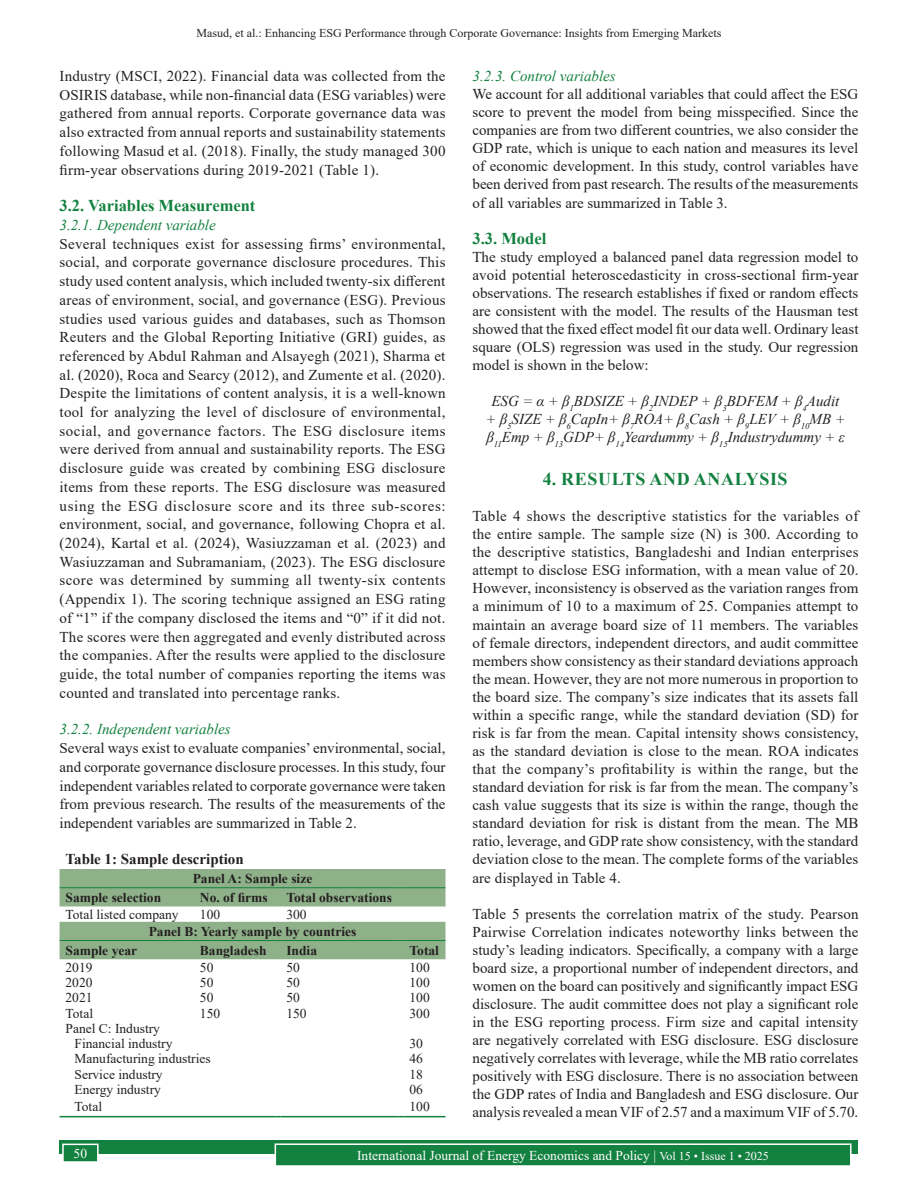
<style>
.page{position:relative;width:918px;height:1188px;background:#fff}
.page>*{position:absolute;margin:0;border:0;box-sizing:border-box;transform-origin:0 0}
.t1{font:700 18px "Times New Roman";letter-spacing:.035em;color:#13813f}
.t2{font:700 16.5px "Times New Roman";color:#13813f}
.TX{font:15px/18px "Times New Roman";color:#231f20;text-align:justify}
.TX-2{font:italic 15px/18px "Times New Roman";color:#231f20;text-align:center}
.t3{font:italic 15px "Times New Roman";color:#13813f}
.TT{font:700 15px "Times New Roman";color:#231f20}
.TB{font:13.5px "Times New Roman";color:#231f20}
.TCH{font:700 13.5px "Times New Roman";color:#231f20}
.t4{font:13.5px "Times New Roman";color:#fff}
.TBL{font:13.5px "Times New Roman";color:#231f20}
.t5{font:12px "Times New Roman";color:#231f20}
.s1{font-size:12px}
</style>
<div class="page">
<div style="left:60px;top:1140px;width:798px;height:13px;background:#13813f"></div>
<div style="left:275px;top:1144px;width:576px;height:22px;background:#13813f"></div>
<div style="left:275px;top:1143px;width:577px;height:24px;border:2px solid #fff"></div>
<div style="left:63px;top:1144px;width:35px;height:18px;background:#13813f"></div>
<div style="left:62px;top:1144px;width:37px;height:19px;border:2px solid #fff"></div>
<svg style="left:60px;top:869px;width:386px;height:90px"></svg>
<hr style="left:404px;top:940px;width:42px;height:1px;background:#13813f">
<hr style="left:60px;top:1116px;width:129px;height:1px;background:#13813f">
<hr style="left:194px;top:1116px;width:81px;height:1px;background:#13813f">
<hr style="left:280px;top:1116px;width:119px;height:1px;background:#13813f">
<hr style="left:404px;top:1116px;width:42px;height:1px;background:#13813f">
<p class="t5" style="left:197px;top:25px;width:526px">Masud, et al.: Enhancing ESG Performance through Corporate Governance: Insights from Emerging Markets</p>
<p class="TX" style="left:60px;top:66px;width:388px;line-height:18.8px">Industry (MSCI, 2022). Financial data was collected from the OSIRIS database, while non-financial data (ESG variables) were gathered from annual reports. Corporate governance data was also extracted from annual reports and sustainability statements following Masud et al. (2018). Finally, the study managed 300 firm-year observations during 2019-2021 (Table 1).</p>
<h2 class="t2" style="left:60px;top:194px;width:197px">3.2. Variables Measurement</h2>
<h3 class="t3" style="left:60px;top:215px;width:158px">3.2.1. Dependent variable</h3>
<p class="TX" style="left:60px;top:234px;width:388px;line-height:18.8px">Several techniques exist for assessing firms’ environmental, social, and corporate governance disclosure procedures. This study used content analysis, which included twenty-six different areas of environment, social, and governance (ESG). Previous studies used various guides and databases, such as Thomson Reuters and the Global Reporting Initiative (GRI) guides, as referenced by Abdul Rahman and Alsayegh (2021), Sharma et al. (2020), Roca and Searcy (2012), and Zumente et al. (2020).<br>Despite the limitations of content analysis, it is a well-known tool for analyzing the level of disclosure of environmental, social, and governance factors. The ESG disclosure items were derived from annual and sustainability reports. The ESG disclosure guide was created by combining ESG disclosure items from these reports. The ESG disclosure was measured using the ESG disclosure score and its three sub-scores: environment, social, and governance, following Chopra et al. (2024), Kartal et al. (2024), Wasiuzzaman et al. (2023) and Wasiuzzaman and Subramaniam, (2023). The ESG disclosure score was determined by summing all twenty-six contents (Appendix 1). The scoring technique assigned an ESG rating of “1” if the company disclosed the items and “0” if it did not.<br>The scores were then aggregated and evenly distributed across the companies. After the results were applied to the disclosure guide, the total number of companies reporting the items was counted and translated into percentage ranks.</p>
<h3 class="t3" style="left:60px;top:719px;width:173px">3.2.2. Independent variables</h3>
<p class="TX" style="left:60px;top:738px;width:388px;line-height:18.8px">Several ways exist to evaluate companies’ environmental, social, and corporate governance disclosure processes. In this study, four independent variables related to corporate governance were taken from previous research. The results of the measurements of the independent variables are summarized in Table 2.</p>
<p class="TT" style="left:66px;top:848px;width:180px">Table 1: Sample description</p>
<p class="TCH" style="left:193px;top:869px;width:121px">Panel A: Sample size</p>
<p class="TCH" style="left:66px;top:888px;width:97px">Sample selection</p>
<p class="TCH" style="left:200px;top:888px;width:69px">No. of firms</p>
<p class="TCH" style="left:286px;top:888px;width:107px">Total observations</p>
<p class="TB" style="left:66px;top:905px;width:115px">Total listed company</p>
<p class="TB" style="left:200px;top:905px;width:22px">100</p>
<p class="TB" style="left:286px;top:905px;width:22px">300</p>
<p class="TCH" style="left:149px;top:922px;width:209px">Panel B: Yearly sample by countries</p>
<p class="TCH" style="left:66px;top:941px;width:73px">Sample year</p>
<p class="TCH" style="left:200px;top:941px;width:68px">Bangladesh</p>
<p class="TCH" style="left:286px;top:941px;width:32px">India</p>
<p class="TCH" style="left:410px;top:941px;width:31px">Total</p>
<p class="TB" style="left:66px;top:958px;width:28px">2019</p>
<p class="TB" style="left:200px;top:958px;width:15px">50</p>
<p class="TB" style="left:286px;top:958px;width:15px">50</p>
<p class="TB" style="left:410px;top:958px;width:22px">100</p>
<p class="TB" style="left:66px;top:973px;width:28px">2020</p>
<p class="TB" style="left:200px;top:973px;width:15px">50</p>
<p class="TB" style="left:286px;top:973px;width:15px">50</p>
<p class="TB" style="left:410px;top:973px;width:22px">100</p>
<p class="TB" style="left:66px;top:988px;width:28px">2021</p>
<p class="TB" style="left:200px;top:988px;width:15px">50</p>
<p class="TB" style="left:286px;top:988px;width:15px">50</p>
<p class="TB" style="left:410px;top:988px;width:22px">100</p>
<p class="TB" style="left:66px;top:1004px;width:29px">Total</p>
<p class="TB" style="left:200px;top:1004px;width:22px">150</p>
<p class="TB" style="left:286px;top:1004px;width:22px">150</p>
<p class="TB" style="left:410px;top:1004px;width:22px">300</p>
<p class="TB" style="left:66px;top:1019px;width:96px">Panel C: Industry</p>
<p class="TB" style="left:75px;top:1034px;width:99px">Financial industry</p>
<p class="TB" style="left:410px;top:1034px;width:15px">30</p>
<p class="TB" style="left:75px;top:1049px;width:138px">Manufacturing industries</p>
<p class="TB" style="left:410px;top:1049px;width:15px">46</p>
<p class="TB" style="left:75px;top:1065px;width:90px">Service industry</p>
<p class="TB" style="left:410px;top:1065px;width:15px">18</p>
<p class="TB" style="left:75px;top:1080px;width:88px">Energy industry</p>
<p class="TB" style="left:410px;top:1080px;width:15px">06</p>
<p class="TBL" style="left:75px;top:1097px;width:29px">Total</p>
<p class="TBL" style="left:410px;top:1097px;width:22px">100</p>
<h3 class="t3" style="left:472px;top:66px;width:145px">3.2.3. Control variables</h3>
<p class="TX" style="left:472px;top:85px;width:387px">We account for all additional variables that could affect the ESG score to prevent the model from being misspecified. Since the companies are from two different countries, we also consider the GDP rate, which is unique to each nation and measures its level of economic development. In this study, control variables have been derived from past research. The results of the measurements of all variables are summarized in Table 3.</p>
<h2 class="t2" style="left:472px;top:226px;width:75px">3.3. Model</h2>
<p class="TX" style="left:472px;top:247px;width:388px">The study employed a balanced panel data regression model to avoid potential heteroscedasticity in cross-sectional firm-year observations. The research establishes if fixed or random effects are consistent with the model. The results of the Hausman test showed that the fixed effect model fit our data well. Ordinary least square (OLS) regression was used in the study. Our regression model is shown in the below:</p>
<p class="TX-2" style="left:486px;top:392px;width:361px">ESG = α + β<sub>1</sub>BDSIZE + β<sub>2</sub>INDEP + β<sub>3</sub>BDFEM + β<sub>4</sub>Audit + β<sub>5</sub>SIZE + β<sub>6</sub>CapIn+ β<sub>7</sub>ROA+ β<sub>8</sub>Cash + β<sub>9</sub>LEV + β<sub>10</sub>MB + β<sub>11</sub>Emp + β<sub>13</sub>GDP+ β<sub>14</sub>Yeardummy + β<sub>15</sub>Industrydummy + ε</p>
<h1 class="t1" style="left:543px;top:466px;width:246px">4. RESULTS AND ANALYSIS</h1>
<p class="TX" style="left:472px;top:507px;width:388px">Table 4 shows the descriptive statistics for the variables of the entire sample. The sample size (N) is 300. According to the descriptive statistics, Bangladeshi and Indian enterprises attempt to disclose ESG information, with a mean value of 20.<br>However, inconsistency is observed as the variation ranges from a minimum of 10 to a maximum of 25. Companies attempt to maintain an average board size of 11 members. The variables of female directors, independent directors, and audit committee members show consistency as their standard deviations approach the mean. However, they are not more numerous in proportion to the board size. The company’s size indicates that its assets fall within a specific range, while the standard deviation (SD) for risk is far from the mean. Capital intensity shows consistency, as the standard deviation is close to the mean. ROA indicates that the company’s profitability is within the range, but the standard deviation for risk is far from the mean. The company’s cash value suggests that its size is within the range, though the standard deviation for risk is distant from the mean. The MB ratio, leverage, and GDP rate show consistency, with the standard deviation close to the mean. The complete forms of the variables are displayed in Table 4.</p>
<p class="TX" style="left:472px;top:904px;width:388px">Table 5 presents the correlation matrix of the study. Pearson Pairwise Correlation indicates noteworthy links between the study’s leading indicators. Specifically, a company with a large board size, a proportional number of independent directors, and women on the board can positively and significantly impact ESG disclosure. The audit committee does not play a significant role in the ESG reporting process. Firm size and capital intensity are negatively correlated with ESG disclosure. ESG disclosure negatively correlates with leverage, while the MB ratio correlates positively with ESG disclosure. There is no association between the GDP rates of India and Bangladesh and ESG disclosure. Our analysis revealed a mean VIF of 2.57 and a maximum VIF of 5.70.</p>
<p class="t4" style="left:74px;top:1144px;width:15px">50</p>
<p class="t4" style="left:357px;top:1146px;width:413px">International Journal of Energy Economics and Policy | <span class="s1">Vol 15 • Issue 1 • 2025</span></p>
</div>
